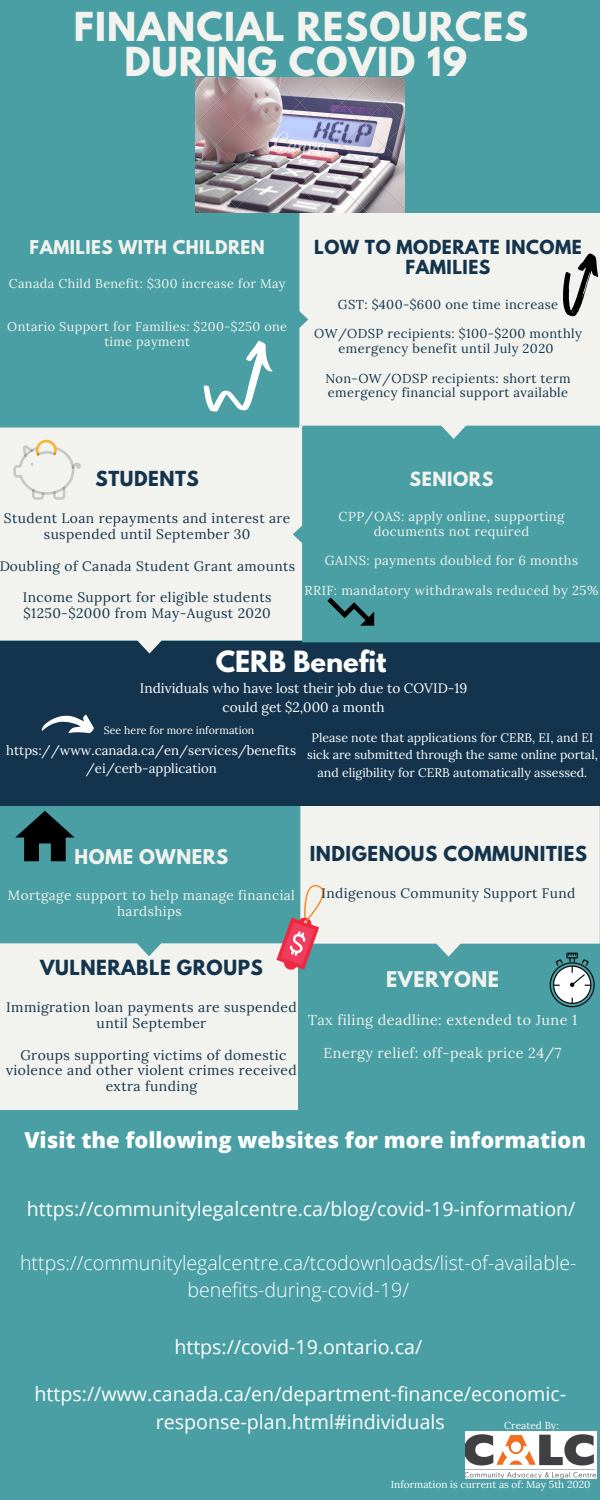
<style>
.page{position:relative;width:600px;height:1500px;background:#499fa4}
.page>*{position:absolute;margin:0;border:0;box-sizing:border-box;transform-origin:0 0}
.t1{font:700 35.4px/35.2px "League Spartan";letter-spacing:.03em;color:#f2f3ee;text-align:center}
.t2{font:700 25.9px "League Spartan";color:#fff}
.t3{font:800 21.9px "Open Sans";color:#fff}
.t4{font:19.6px/27.4px "Open Sans";color:#fff;text-align:center}
.t5{font:300 19.6px/27px "Open Sans";color:#fff;text-align:center}
.t6{font:700 19.2px "League Spartan";letter-spacing:.03em;color:#f2f3ee}
.t7{font:700 18.5px "League Spartan";letter-spacing:.03em;color:#13344c}
.t8{font:700 18.3px "League Spartan";letter-spacing:.03em;color:#13344c}
.t9{font:700 18px "League Spartan";letter-spacing:.03em;color:#f2f3ee}
.t10{font:700 17.4px "League Spartan";letter-spacing:.03em;color:#f2f3ee}
.t11{font:700 17.2px/20.5px "League Spartan";letter-spacing:.03em;color:#13344c;text-align:center}
.t12{font:700 16.9px "League Spartan";letter-spacing:.03em;color:#f2f3ee}
.t13{font:14.4px "Lora";letter-spacing:.03em;color:#f2f3ee}
.t14{font:13.9px/15.9px "Lora";letter-spacing:.03em;color:#13344c;text-align:center}
.t15{font:13.8px/15.8px "Lora";letter-spacing:.03em;color:#13344c;text-align:center}
.t16{font:13.7px "Lora";letter-spacing:.03em;color:#13344c}
.t17{font:13.6px/18.9px "Lora";color:#fff;text-align:center}
.t18{font:13.5px/15.5px "Lora";letter-spacing:.03em;color:#f2f3ee;text-align:center}
.t19{font:13.2px/18.4px "Lora";color:#fff;text-align:center}
.t20{font:13px/14.9px "Lora";letter-spacing:.03em;color:#f2f3ee;text-align:center}
.t21{font:12.9px/14.7px "Lora";letter-spacing:.03em;color:#13344c;text-align:center}
.t22{font:12.7px/14.5px "Lora";letter-spacing:.03em;color:#f2f3ee;text-align:center}
.t23{font:12.4px/17.3px "Lora";color:#fff;text-align:center}
.t24{font:10.6px "Lora";color:#fff}
.t25{font:10.2px "Lora";color:#fff}
</style>
<div class="page">
<div style="left:0;top:944px;width:300px;height:165px;background:#f2f3ee"></div>
<div style="left:298px;top:944px;width:302px;height:165px;background:#499fa4"></div>
<svg style="left:300px;top:805px;width:300px;height:152px;background:#e2eae6"></svg>
<svg style="left:0;top:805px;width:300px;height:151px"></svg>
<div style="left:0;top:642px;width:600px;height:163px;background:#13344c"></div>
<div style="left:0;top:428px;width:304px;height:226px;background:#f2f3ee"></div>
<svg style="left:293px;top:428px;width:82px;height:214px"></svg>
<div style="left:299px;top:213px;width:301px;height:226px;background:#f2f3ee"></div>
<svg style="left:0;top:213px;width:308px;height:215px"></svg>
<img style="left:195px;top:77px;width:210px;height:136px">
<svg style="left:204px;top:341px;width:69px;height:71px"></svg>
<svg style="left:327px;top:598px;width:47px;height:28px"></svg>
<svg style="left:276px;top:884px;width:50px;height:86px"></svg>
<svg style="left:14px;top:440px;width:67px;height:60px;background:#ebeae3"></svg>
<svg style="left:15px;top:811px;width:60px;height:50px"></svg>
<svg style="left:550px;top:953px;width:45px;height:54px"></svg>
<svg style="left:563px;top:253px;width:35px;height:64px;background:#9e9e9b"></svg>
<svg style="left:42px;top:714px;width:52px;height:19px"></svg>
<img style="left:466px;top:1432px;width:131px;height:46px">
<h1 class="t1" style="left:74px;top:14px;width:456px">FINANCIAL RESOURCES<br>DURING COVID 19</h1>
<p class="t12" style="left:30px;top:238px;width:237px">FAMILIES WITH CHILDREN</p>
<p class="t22" style="left:9px;top:276px;width:278px">Canada Child Benefit: $300 increase for May</p>
<p class="t22" style="left:7px;top:319px;width:281px">Ontario Support for Families: $200-$250 one time payment</p>
<p class="t11" style="left:314px;top:239px;width:269px">LOW TO MODERATE INCOME<br>FAMILIES</p>
<p class="t21" style="left:338px;top:297px;width:222px">GST: $400-$600 one time increase</p>
<p class="t21" style="left:314px;top:326px;width:269px">OW/ODSP recipients: $100-$200 monthly emergency benefit until July 2020</p>
<p class="t21" style="left:325px;top:370px;width:247px;text-align:left">Non-OW/ODSP recipients: short term emergency financial support available</p>
<p class="t8" style="left:96px;top:470px;width:105px">STUDENTS</p>
<p class="t15" style="left:4px;top:511px;width:288px">Student Loan repayments and interest are suspended until September 30</p>
<p class="t15" style="left:-1px;top:558px;width:298px">Doubling of Canada Student Grant amounts</p>
<p class="t15" style="left:23px;top:589px;width:250px;text-align:left">Income Support for eligible students $1250-$2000 from May-August 2020</p>
<p class="t10" style="left:410px;top:470px;width:85px">SENIORS</p>
<p class="t20" style="left:339px;top:508px;width:227px">CPP/OAS: apply online, supporting documents not required</p>
<p class="t20" style="left:325px;top:553px;width:255px">GAINS: payments doubled for 6 months</p>
<p class="t20" style="left:305px;top:583px;width:295px">RRIF: mandatory withdrawals reduced by 25%</p>
<h2 class="t2" style="left:216px;top:649px;width:172px">CERB Benefit</h2>
<p class="t17" style="left:140px;top:679px;width:329px">Individuals who have lost their job due to COVID-19 could get $2,000 a month</p>
<p class="t23" style="left:307px;top:729px;width:292px">Please note that applications for CERB, EI, and EI sick are submitted through the same online portal, and eligibility for CERB automatically assessed.</p>
<p class="t24" style="left:104px;top:723px;width:152px">See here for more information</p>
<p class="t19" style="left:6px;top:741px;width:291px">https://www.canada.ca/en/services/benefits /ei/cerb-application</p>
<p class="t9" style="left:75px;top:848px;width:155px">HOME OWNERS</p>
<p class="t18" style="left:8px;top:888px;width:288px">Mortgage support to help manage financial hardships</p>
<p class="t8" style="left:310px;top:845px;width:279px">INDIGENOUS COMMUNITIES</p>
<p class="t16" style="left:322px;top:885px;width:255px">Indigenous Community Support Fund</p>
<p class="t7" style="left:40px;top:958px;width:224px">VULNERABLE GROUPS</p>
<p class="t14" style="left:6px;top:999px;width:292px">Immigration loan payments are suspended until September</p>
<p class="t14" style="left:6px;top:1047px;width:292px">Groups supporting victims of domestic violence and other violent crimes received extra funding</p>
<p class="t6" style="left:386px;top:969px;width:114px">EVERYONE</p>
<p class="t13" style="left:308px;top:1011px;width:271px">Tax filing deadline: extended to June 1</p>
<p class="t13" style="left:324px;top:1044px;width:240px">Energy relief: off-peak price 24/7</p>
<p class="t3" style="left:24px;top:1124px;width:563px">Visit the following websites for more information</p>
<p class="t4" style="left:27px;top:1194px;width:550px">https://communitylegalcentre.ca/blog/covid-19-information/</p>
<p class="t5" style="left:20px;top:1249px;width:558px">https://communitylegalcentre.ca/tcodownloads/list-of-available&shy;benefits-during-covid-19/</p>
<p class="t4" style="left:174px;top:1332px;width:249px">https://covid-19.ontario.ca/</p>
<p class="t4" style="left:35px;top:1380px;width:533px">https://www.canada.ca/en/department-finance/economic&shy;response-plan.html#individuals</p>
<p class="t25" style="left:504px;top:1419px;width:56px">Created By:</p>
<p class="t25" style="left:391px;top:1478px;width:201px">Information is current as of: May 5th 2020</p>
</div>
